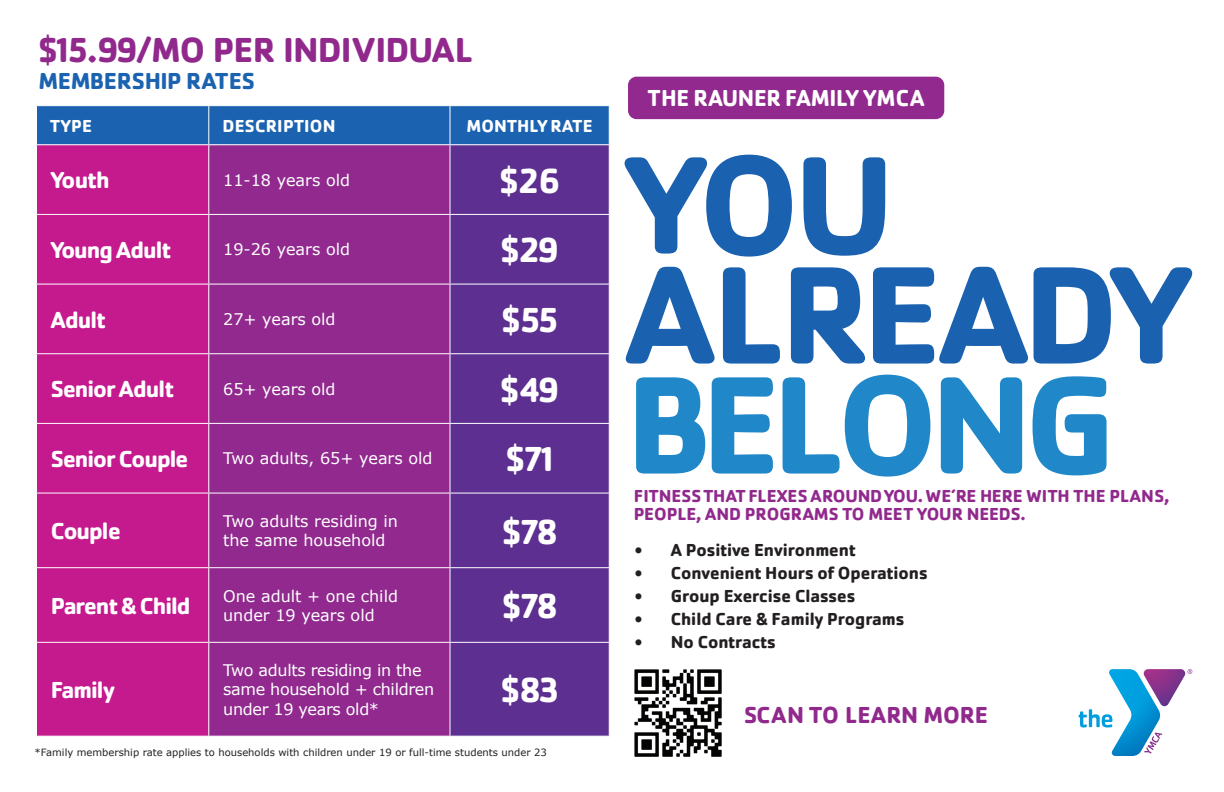
<style>
.page{position:relative;width:1224px;height:792px;background:#fff}
.page>*{position:absolute;margin:0;border:0;box-sizing:border-box;transform-origin:0 0}
.t1{font:700 144px/110px "Cachet Pro";letter-spacing:-.055em;color:#1a61af}
.t2{font:700 36px "Cachet Pro";letter-spacing:-.04em;color:#fff}
.t3{font:700 36px "Cachet Pro";letter-spacing:-.025em;color:#91298d}
.t4{font:700 24px "Cachet Pro";letter-spacing:-.04em;color:#fff}
.t5{font:700 24px "Cachet Pro";letter-spacing:-.015em;color:#fff;scale:.96 1}
.t6{font:700 24px "Cachet Pro";letter-spacing:-.005em;color:#1b63b0}
.t7{font:700 24px "Cachet Pro";letter-spacing:-.005em;color:#91298d}
.t8{font:700 18px "Cachet Pro";color:#231f20}
.t9{font:700 18px/18px "Cachet Pro";letter-spacing:-.005em;color:#91298d}
.t10{font:700 18px "Cachet Pro";letter-spacing:.015em;color:#fff}
.t11{font:16px/19.2px "Verdana";color:#fff}
.t12{font:16px/19.2px "Verdana";letter-spacing:-.02em;color:#fff}
.t13{font:10px "Verdana";color:#231f20}
.s1{color:#2088c9}
</style>
<div class="page">
<img style="left:635px;top:669px;width:87px;height:87px">
<div style="left:628px;top:77px;width:316px;height:42px;background:#91298e;border-radius:9px"></div>
<svg style="left:1079px;top:669px;width:113px;height:87px"></svg>
<div style="left:37px;top:106px;width:572px;height:38px;background:#1b63b0"></div>
<div style="left:37px;top:145px;width:171px;height:591px;background:#c5198e"></div>
<div style="left:209px;top:145px;width:241px;height:591px;background:#91298e"></div>
<div style="left:451px;top:145px;width:158px;height:591px;background:#5d2f90"></div>
<hr style="left:208px;top:106px;width:1px;height:38px;background:#fff">
<hr style="left:450px;top:106px;width:1px;height:38px;background:#fff">
<hr style="left:36px;top:214px;width:173px;height:1px;background:#fff">
<hr style="left:209px;top:214px;width:241px;height:1px;background:#fff">
<hr style="left:450px;top:214px;width:160px;height:1px;background:#fff">
<hr style="left:36px;top:284px;width:173px;height:1px;background:#fff">
<hr style="left:209px;top:284px;width:241px;height:1px;background:#fff">
<hr style="left:450px;top:284px;width:160px;height:1px;background:#fff">
<hr style="left:36px;top:353px;width:173px;height:1px;background:#fff">
<hr style="left:209px;top:353px;width:241px;height:1px;background:#fff">
<hr style="left:450px;top:353px;width:160px;height:1px;background:#fff">
<hr style="left:36px;top:423px;width:173px;height:1px;background:#fff">
<hr style="left:209px;top:423px;width:241px;height:1px;background:#fff">
<hr style="left:450px;top:423px;width:160px;height:1px;background:#fff">
<hr style="left:36px;top:493px;width:173px;height:1px;background:#fff">
<hr style="left:209px;top:493px;width:241px;height:1px;background:#fff">
<hr style="left:450px;top:493px;width:160px;height:1px;background:#fff">
<hr style="left:36px;top:567px;width:173px;height:1px;background:#fff">
<hr style="left:209px;top:567px;width:241px;height:1px;background:#fff">
<hr style="left:450px;top:567px;width:160px;height:1px;background:#fff">
<hr style="left:36px;top:642px;width:173px;height:1px;background:#fff">
<hr style="left:209px;top:642px;width:241px;height:1px;background:#fff">
<hr style="left:450px;top:642px;width:160px;height:1px;background:#fff">
<p class="t3" style="left:38px;top:28px;width:437px">$15.99/MO PER INDIVIDUAL</p>
<p class="t6" style="left:38px;top:66px;width:218px">MEMBERSHIP RATES</p>
<p class="t10" style="left:50px;top:115px;width:43px">TYPE</p>
<p class="t10" style="left:223px;top:115px;width:115px">DESCRIPTION</p>
<p class="t10" style="left:467px;top:115px;width:128px">MONTHLY RATE</p>
<p class="t4" style="left:51px;top:165px;width:60px">Youth</p>
<p class="t11" style="left:223px;top:171px;width:128px">11-18 years old</p>
<p class="t2" style="left:499px;top:158px;width:62px">$26</p>
<p class="t4" style="left:51px;top:235px;width:122px">Young Adult</p>
<p class="t11" style="left:223px;top:240px;width:128px">19-26 years old</p>
<p class="t2" style="left:500px;top:228px;width:60px">$29</p>
<p class="t4" style="left:51px;top:305px;width:56px">Adult</p>
<p class="t11" style="left:223px;top:310px;width:114px">27+ years old</p>
<p class="t2" style="left:501px;top:298px;width:58px">$55</p>
<p class="t4" style="left:51px;top:374px;width:124px">Senior Adult</p>
<p class="t11" style="left:223px;top:380px;width:114px">65+ years old</p>
<p class="t2" style="left:500px;top:367px;width:61px">$49</p>
<p class="t4" style="left:51px;top:444px;width:139px">Senior Couple</p>
<p class="t11" style="left:223px;top:449px;width:211px">Two adults, 65+ years old</p>
<p class="t2" style="left:506px;top:437px;width:50px">$71</p>
<p class="t4" style="left:51px;top:516px;width:72px">Couple</p>
<p class="t11" style="left:223px;top:512px;width:176px">Two adults residing in</p>
<p class="t11" style="left:223px;top:531px;width:164px">the same household</p>
<p class="t2" style="left:502px;top:509px;width:57px">$78</p>
<p class="t4" style="left:51px;top:591px;width:141px">Parent &amp; Child</p>
<p class="t11" style="left:223px;top:586px;width:176px">One adult + one child under 19 years old</p>
<p class="t2" style="left:502px;top:584px;width:57px">$78</p>
<p class="t4" style="left:51px;top:675px;width:66px">Family</p>
<p class="t12" style="left:223px;top:661px;width:213px">Two adults residing in the same household + children under 19 years old*</p>
<p class="t2" style="left:500px;top:668px;width:60px">$83</p>
<p class="t13" style="left:35px;top:746px;width:514px">*Family membership rate applies to households with children under 19 or full-time students under 23</p>
<p class="t5" style="left:648px;top:83px;width:290px">THE RAUNER FAMILY YMCA</p>
<p class="t1" style="left:626px;top:150px;width:270px">YOU</p>
<p class="t1" style="left:626px;top:260px;width:567px">ALREADY<br><span class="s1">BELONG</span></p>
<p class="t9" style="left:634px;top:487px;width:537px">FITNESS THAT FLEXES AROUND YOU. WE’RE HERE WITH THE PLANS,<br>PEOPLE, AND PROGRAMS TO MEET YOUR NEEDS.</p>
<p class="t8" style="left:635px;top:539px;width:223px">• A Positive Environment</p>
<p class="t8" style="left:635px;top:562px;width:294px">• Convenient Hours of Operations</p>
<p class="t8" style="left:635px;top:585px;width:222px">• Group Exercise Classes</p>
<p class="t8" style="left:635px;top:608px;width:271px">• Child Care &amp; Family Programs</p>
<p class="t8" style="left:635px;top:631px;width:142px">• No Contracts</p>
<p class="t7" style="left:744px;top:700px;width:245px">SCAN TO LEARN MORE</p>
</div>
